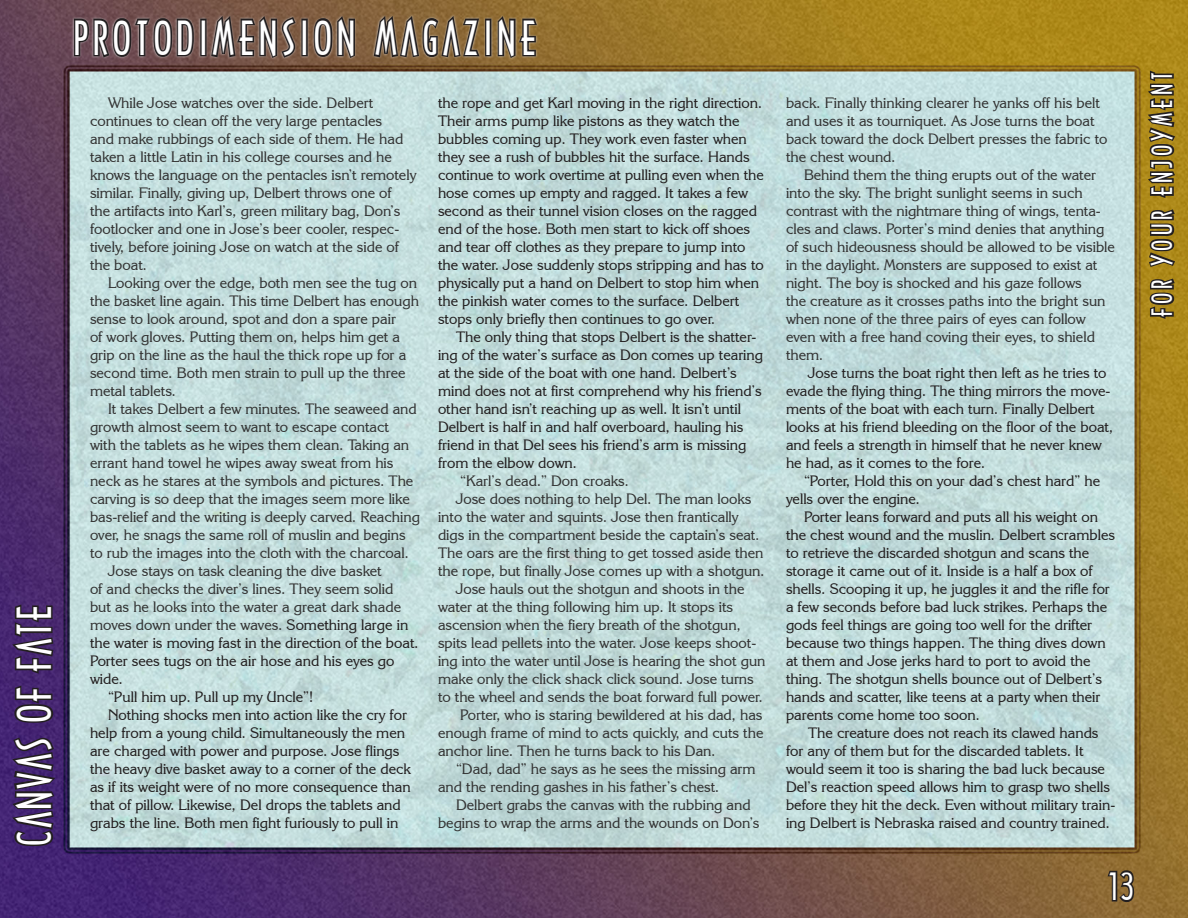
<style>
.page{position:relative;width:1188px;height:918px;background:#fff}
.page>*{position:absolute;margin:0;border:0;box-sizing:border-box;transform-origin:0 0}
.t1{font:45px "Arcitectura";letter-spacing:.1em;color:#fff}
.t2{font:36px "Arcitectura";color:#fff}
.t3{font:27px "Arcitectura";color:#fff}
.Basic_Column_Text{font:15px/18px "Korinna IT Cby BT";color:#333}
.Basic_Column_Text-2{font:15px/18px "Korinna IT Cby BT";color:#231f20}
.s1{color:#231f20}
</style>
<div class="page">
<img style="left:0;top:0;width:1188px;height:918px">
<svg style="left:1105px;top:868px;width:31px;height:36px"></svg>
<svg style="left:8px;top:736px;width:54px;height:112px;background:#362153"></svg>
<svg style="left:13px;top:683px;width:42px;height:41px;background:#35224c"></svg>
<svg style="left:8px;top:602px;width:47px;height:74px;background:#392451"></svg>
<svg style="left:1148px;top:277px;width:29px;height:44px"></svg>
<svg style="left:1147px;top:208px;width:30px;height:61px;background:#6a551c"></svg>
<svg style="left:1137px;top:68px;width:51px;height:132px;background:#84691b"></svg>
<div style="left:71px;top:14px;width:469px;height:46px;background:#e6e7e9;opacity:.7"></div>
<svg style="left:72px;top:16px;width:123px;height:43px;background:#534244"></svg>
<div style="left:200px;top:19px;width:7px;height:37px;border:3px solid #231f20"></div>
<svg style="left:209px;top:10px;width:89px;height:63px;background:#614b42"></svg>
<div style="left:301px;top:19px;width:7px;height:37px;border:3px solid #231f20"></div>
<svg style="left:312px;top:12px;width:45px;height:51px;background:#5e4b3d"></svg>
<svg style="left:372px;top:10px;width:110px;height:63px;background:#6b543a"></svg>
<div style="left:485px;top:19px;width:6px;height:37px;border:3px solid #231f20"></div>
<svg style="left:496px;top:12px;width:43px;height:51px;background:#695436"></svg>
<h1 class="t1" style="left:13px;top:846px;width:240px;rotate:-90deg">Canvas of Fate</h1>
<h1 class="t1" style="left:74px;top:17px;width:464px">PROTODIMENSION MAGAZINE</h1>
<p class="Basic_Column_Text" style="left:90px;top:94px;width:328px;text-indent:18px">While Jose watches over the side. Delbert continues to clean off the very large pentacles<br>and make rubbings of each side of them. He had taken a little Latin in his college courses and he knows the language on the pentacles isn’t remotely similar. Finally, giving up, Delbert throws one of<br>the artifacts into Karl’s, green military bag, Don’s footlocker and one in Jose’s beer cooler, respec&shy;tively, before joining Jose on watch at the side of the boat.</p>
<p class="Basic_Column_Text" style="left:90px;top:274px;width:331px;text-indent:18px">Looking over the edge, both men see the tug on the basket line again. This time Delbert has enough sense to look around, spot and don a spare pair<br>of work gloves. Putting them on, helps him get a grip on the line as the haul the thick rope up for a second time. Both men strain to pull up the three metal tablets.</p>
<p class="Basic_Column_Text" style="left:90px;top:400px;width:331px;text-indent:18px">It takes Delbert a few minutes. The seaweed and growth almost seem to want to escape contact<br>with the tablets as he wipes them clean. Taking an errant hand towel he wipes away sweat from his neck as he stares at the symbols and pictures. The carving is so deep that the images seem more like bas-relief and the writing is deeply carved. Reaching over, he snags the same roll of muslin and begins to rub the images into the cloth with the charcoal.</p>
<p class="Basic_Column_Text" style="left:90px;top:562px;width:330px;text-indent:18px">Jose stays on task cleaning the dive basket<br>of and checks the diver’s lines. They seem solid<br>but as he looks into the water a great dark shade moves down under the waves. <span class="s1">Something large in the water is moving fast in the direction of the boat.<br>Porter sees tugs on the air hose and his eyes go wide.</span></p>
<p class="Basic_Column_Text-2" style="left:108px;top:688px;width:207px">“Pull him up. Pull up my Uncle”!</p>
<p class="Basic_Column_Text-2" style="left:90px;top:706px;width:322px;text-indent:18px">Nothing shocks men into action like the cry for help from a young child. Simultaneously the men are charged with power and purpose. Jose flings the heavy dive basket away to a corner of the deck as if its weight were of no more consequence than that of pillow. Likewise, Del drops the tablets and grabs the line. Both men fight furiously to pull in</p>
<p class="Basic_Column_Text-2" style="left:438px;top:94px;width:328px">the rope and get Karl moving in the right direction.<br>Their arms pump like pistons as they watch the bubbles coming up. They work even faster when they see a rush of bubbles hit the surface. Hands continue to work overtime at pulling even when the hose comes up empty and ragged. It takes a few second as their tunnel vision closes on the ragged end of the hose. Both men start to kick off shoes and tear off clothes as they prepare to jump into the water. Jose suddenly stops stripping and has to physically put a hand on Delbert to stop him when the pinkish water comes to the surface. Delbert stops only briefly then continues to go over.</p>
<p class="Basic_Column_Text-2" style="left:438px;top:328px;width:327px;text-indent:18px">The only thing that stops Delbert is the shatter&shy;ing of the water’s surface as Don comes up tearing at the side of the boat with one hand. Delbert’s mind does not at first comprehend why his friend’s other hand isn’t reaching up as well. It isn’t until Delbert is half in and half overboard, hauling his friend in that Del sees his friend’s arm is missing from the elbow down.</p>
<p class="Basic_Column_Text" style="left:460px;top:472px;width:170px">“Karl’s dead.” Don croaks.</p>
<p class="Basic_Column_Text" style="left:438px;top:490px;width:328px;text-indent:18px">Jose does nothing to help Del. The man looks into the water and squints. Jose then frantically digs in the compartment beside the captain’s seat.<br>The oars are the first thing to get tossed aside then the rope, but finally Jose comes up with a shotgun.</p>
<p class="Basic_Column_Text" style="left:438px;top:580px;width:329px;text-indent:18px">Jose hauls out the shotgun and shoots in the water at the thing following him up. It stops its ascension when the fiery breath of the shotgun, spits lead pellets into the water. Jose keeps shoot&shy;ing into the water until Jose is hearing the shot gun make only the click shack click sound. Jose turns to the wheel and sends the boat forward full power.</p>
<p class="Basic_Column_Text" style="left:438px;top:706px;width:327px;text-align:justify;text-indent:22px">Porter, who is staring bewildered at his dad, has enough frame of mind to acts quickly, and cuts the anchor line. Then he turns back to his Dan.</p>
<p class="Basic_Column_Text" style="left:438px;top:760px;width:319px;text-indent:18px">“Dad, dad” he says as he sees the missing arm and the rending gashes in his father’s chest.</p>
<p class="Basic_Column_Text" style="left:438px;top:796px;width:323px;text-indent:18px">Delbert grabs the canvas with the rubbing and begins to wrap the arms and the wounds on Don’s</p>
<p class="Basic_Column_Text" style="left:786px;top:94px;width:323px">back. Finally thinking clearer he yanks off his belt and uses it as tourniquet. As Jose turns the boat back toward the dock Delbert presses the fabric to the chest wound.</p>
<p class="Basic_Column_Text" style="left:786px;top:166px;width:331px;text-indent:18px">Behind them the thing erupts out of the water into the sky. The bright sunlight seems in such contrast with the nightmare thing of wings, tenta&shy;cles and claws. Porter’s mind denies that anything of such hideousness should be allowed to be visible in the daylight. Monsters are supposed to exist at night. The boy is shocked and his gaze follows<br>the creature as it crosses paths into the bright sun when none of the three pairs of eyes can follow even with a free hand coving their eyes, to shield them.</p>
<p class="Basic_Column_Text-2" style="left:786px;top:364px;width:329px;text-indent:22px">Jose turns the boat right then left as he tries to evade the flying thing. The thing mirrors the move&shy;ments of the boat with each turn. Finally Delbert looks at his friend bleeding on the floor of the boat, and feels a strength in himself that he never knew he had, as it comes to the fore.</p>
<p class="Basic_Column_Text-2" style="left:786px;top:472px;width:316px;text-indent:18px">“Porter, Hold this on your dad’s chest hard” he yells over the engine.</p>
<p class="Basic_Column_Text-2" style="left:786px;top:508px;width:331px;text-indent:18px">Porter leans forward and puts all his weight on the chest wound and the muslin. Delbert scrambles to retrieve the discarded shotgun and scans the storage it came out of it. Inside is a half a box of shells. Scooping it up, he juggles it and the rifle for a few seconds before bad luck strikes. Perhaps the gods feel things are going too well for the drifter because two things happen. The thing dives down at them and Jose jerks hard to port to avoid the thing. The shotgun shells bounce out of Delbert’s hands and scatter, like teens at a party when their parents come home too soon.</p>
<p class="Basic_Column_Text-2" style="left:786px;top:724px;width:331px;text-indent:22px">The creature does not reach its clawed hands for any of them but for the discarded tablets. It would seem it too is sharing the bad luck because Del’s reaction speed allows him to grasp two shells before they hit the deck. Even without military train&shy;ing Delbert is Nebraska raised and country trained.</p>
<h2 class="t2" style="left:1109px;top:870px;width:27px">13</h2>
<h3 class="t3" style="left:1149px;top:317px;width:246px;rotate:-90deg">Foryourenjoyment</h3>
</div>
